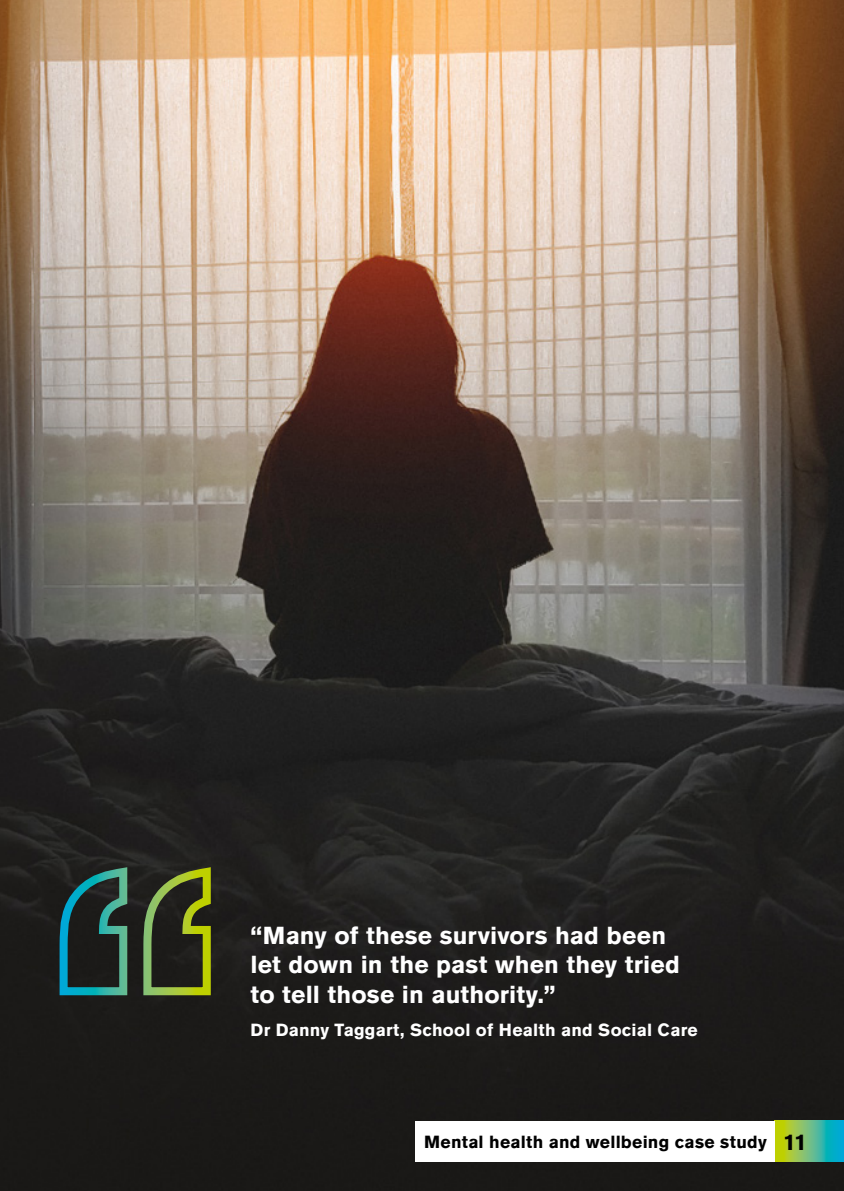
<style>
.page{position:relative;width:844px;height:1191px;background:#fff}
.page>*{position:absolute;margin:0;border:0;box-sizing:border-box;transform-origin:0 0}
.P_Pull-Quote{font:700 24.5px/29.4px "Akzidenz Grotesk Pro";letter-spacing:.005em;color:#fff}
.P_Pull-Quote-Name{font:700 17.5px "Akzidenz Grotesk Pro";letter-spacing:.01em;color:#fff}
.t1{font:700 17.5px "Akzidenz Grotesk Pro";letter-spacing:.015em;color:#000}
.s1{font-size:22.75px}
</style>
<div class="page">
<img style="left:0;top:0;width:843px;height:1191px">
<svg style="left:774px;top:1120px;width:69px;height:41px;background:#68be78"></svg>
<div style="left:415px;top:1120px;width:359px;height:41px;background:#fff"></div>
<svg style="left:53px;top:862px;width:162px;height:137px;background:#324732"></svg>
<p class="P_Pull-Quote" style="left:250px;top:920px;width:430px">“Many of these survivors had been let down in the past when they tried to tell those in authority.”</p>
<p class="P_Pull-Quote-Name" style="left:250px;top:1018px;width:448px">Dr Danny Taggart, School of Health and Social Care</p>
<p class="t1" style="left:424px;top:1130px;width:384px">Mental health and wellbeing case study <span class="s1">11</span></p>
</div>
